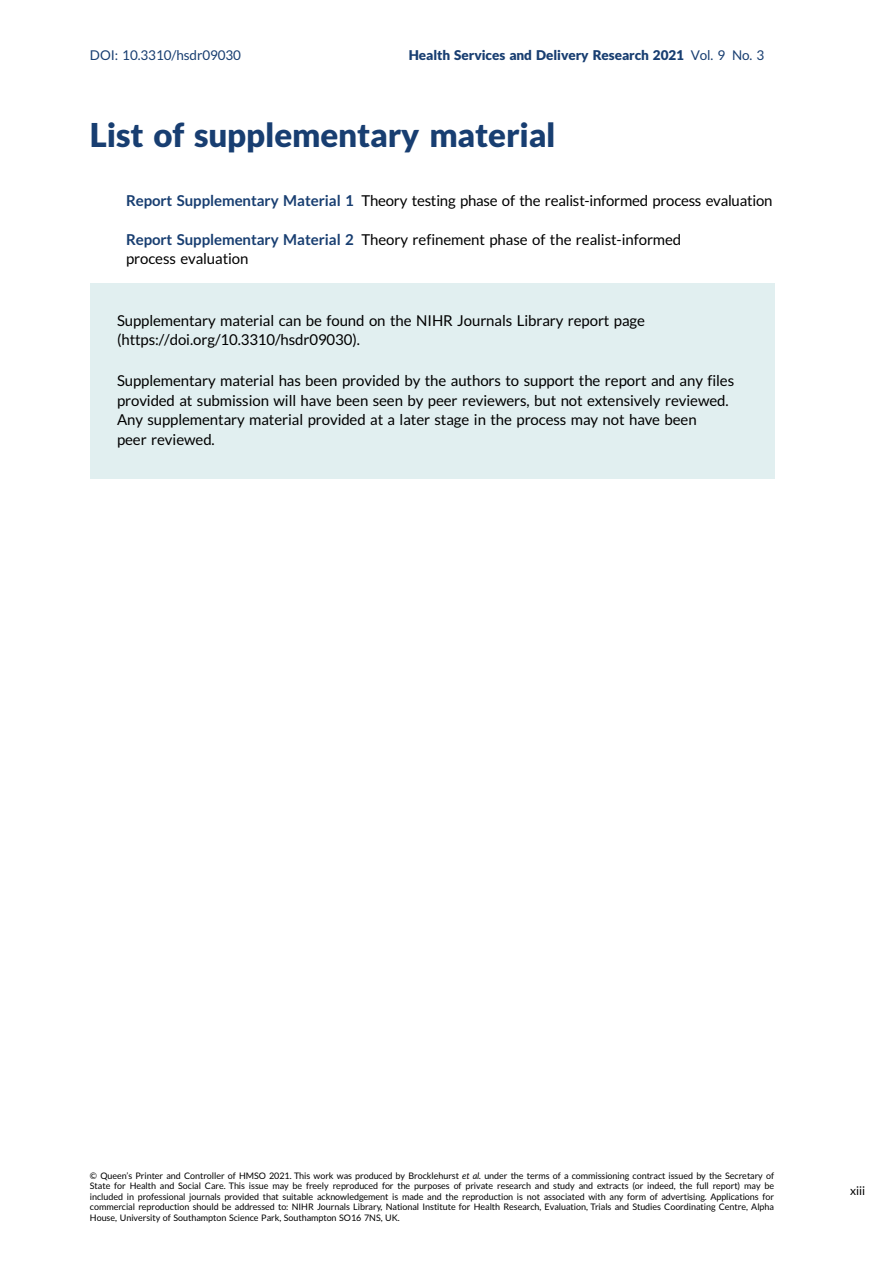
<style>
.page{position:relative;width:893px;height:1263px;background:#fff}
.page>*{position:absolute;margin:0;border:0;box-sizing:border-box;transform-origin:0 0}
.t1{font:33px "Adv T Tfac 587 ca.B";color:#183e71}
.t2{font:15px/19.5px "Adv T Ta 9 c 1 b 374";color:#000}
.t3{font:13.5px "Adv T Tfac 587 ca.B";color:#183e71}
.t4{font:13.5px "Adv T Ta 9 c 1 b 374";color:#183e71}
.t5{font:12px "Adv T Ta 9 c 1 b 374";color:#000}
.t6{font:9px/10.5px "Adv T Ta 9 c 1 b 374";color:#000;text-align:justify}
.s1{font-family:"Adv T Ta 9 c 1 b 374"}
.s2{font-family:"Adv TT6071803 a.B";color:#183e71}
.s3{font-style:inherit}
.s4{font-family:"Adv T Teb 5 f 0 e 55.I"}
</style>
<div class="page">
<div style="left:90px;top:284px;width:684px;height:95px;background:#e1eff0"></div>
<div style="left:90px;top:344px;width:684px;height:135px;background:#e1eff0"></div>
<h3 class="t4" style="left:90px;top:50px;width:152px">DOI: 10.3310/hsdr09030</h3>
<h3 class="t3" style="left:409px;top:50px;width:357px">Health Services and Delivery Research 2021 <span class="s1">Vol. 9 No. 3</span></h3>
<h1 class="t1" style="left:90px;top:122px;width:467px">List of supplementary material</h1>
<h2 class="t2" style="left:126px;top:192px;width:648px"><span class="s2">Report Supplementary Material 1</span> Theory testing phase of the realist-informed process evaluation</h2>
<h2 class="t2" style="left:126px;top:231px;width:557px"><span class="s2">Report Supplementary Material 2</span> Theory refinement phase of the realist-informed process evaluation</h2>
<h2 class="t2" style="left:117px;top:312px;width:529px">Supplementary material can be found on the NIHR Journals Library report page (https://doi.org/10.3310/hsdr09030).</h2>
<p class="t2" style="left:117px;top:372px;width:619px">Supplementary material has been provided by the authors to support the report and any files provided at submission will have been seen by peer reviewers, but not extensively reviewed.<br>Any supplementary material provided at a later stage in the process may not have been<br>peer reviewed.</p>
<p class="t6" style="left:90px;top:1171px;width:686px">© Queen<span class="s3">’</span>s Printer and Controller of HMSO 2021. This work was produced by Brocklehurst <span class="s4">et al.</span> under the terms of a commissioning contract issued by the Secretary of State for Health and Social Care. This issue may be freely reproduced for the purposes of private research and study and extracts (or indeed, the full report) may be included in professional journals provided that suitable acknowledgement is made and the reproduction is not associated with any form of advertising. Applications for commercial reproduction should be addressed to: NIHR Journals Library, National Institute for Health Research, Evaluation, Trials and Studies Coordinating Centre, Alpha House, University of Southampton Science Park, Southampton SO16 7NS, UK.</p>
<h3 class="t5" style="left:850px;top:1186px;width:16px">xiii</h3>
</div>
